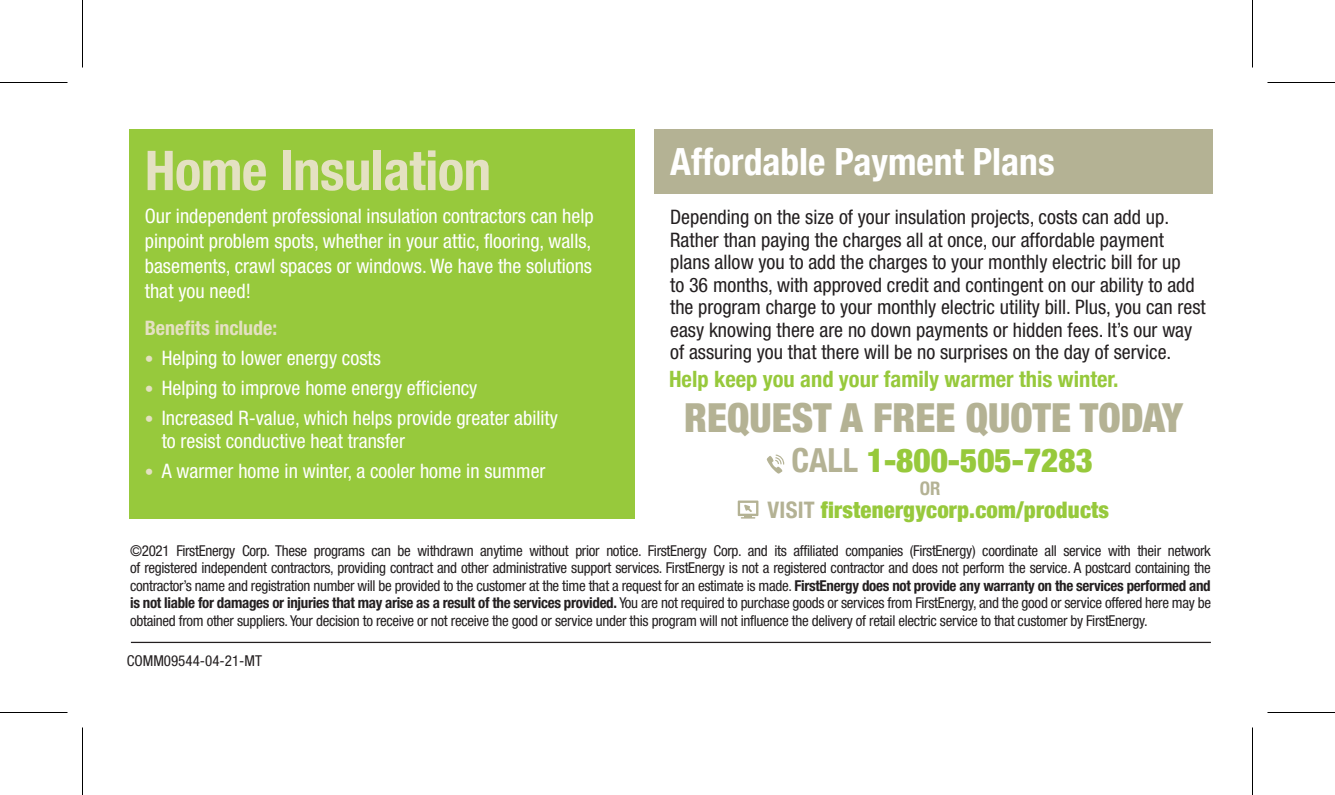
<style>
.page{position:relative;width:1335px;height:795px;background:#fff}
.page>*{position:absolute;margin:0;border:0;box-sizing:border-box;transform-origin:0 0}
.t1{font:700 condensed 55px "Helvetica Neue";letter-spacing:-.01em;color:#e4e1c2}
.t2{font:900 condensed 40px "Helvetica Neue";color:#b4b294}
.t3{font:700 condensed 37.5px "Helvetica Neue";color:#fff}
.t4{font:900 condensed 33px "Helvetica Neue";color:#97c93c}
.t5{font:900 condensed 22.75px "Helvetica Neue";letter-spacing:.01em;color:#97c93c}
.t6{font:700 condensed 22.5px "Helvetica Neue";color:#97c93c}
.t7{font:condensed 20px/22.5px "Helvetica Neue";color:#231f20}
.t8{font:condensed 20px/25px "Helvetica Neue";color:#fff;text-align:justify}
.t9{font:700 condensed 20px "Helvetica Neue";color:#e4e1c2}
.t10{font:700 condensed 18.75px "Helvetica Neue";color:#b4b294}
.t11{font:condensed 15px/17.5px "Helvetica Neue";letter-spacing:-.02em;color:#231f20;text-align:justify}
.t12{font:condensed 15px "Helvetica Neue";color:#231f20}
.s1{font-size:17.5px;color:#e4e1c2}
.s2{font-weight:700;color:#b4b294}
.s3{font-weight:700}
</style>
<div class="page">
<div style="left:130px;top:130px;width:505px;height:389px;background:#97c93c"></div>
<hr style="left:0;top:82px;width:68px;height:1px;background:#000">
<hr style="left:82px;top:0;width:1px;height:68px;background:#000">
<hr style="left:1268px;top:82px;width:67px;height:1px;background:#000">
<hr style="left:1252px;top:0;width:1px;height:68px;background:#000">
<hr style="left:1268px;top:712px;width:67px;height:1px;background:#000">
<hr style="left:1252px;top:728px;width:1px;height:67px;background:#000">
<hr style="left:0;top:712px;width:68px;height:1px;background:#000">
<hr style="left:82px;top:728px;width:1px;height:67px;background:#000">
<hr style="left:131px;top:642px;width:1080px;height:1px;background:#231f20">
<div style="left:655px;top:130px;width:558px;height:64px;background:#b4b294"></div>
<svg style="left:767px;top:455px;width:17px;height:19px"></svg>
<svg style="left:738px;top:501px;width:20px;height:18px"></svg>
<h1 class="t1" style="left:145px;top:125px;width:348px">Home Insulation</h1>
<p class="t3" style="left:670px;top:131px;width:386px">Affordable Payment Plans</p>
<p class="t8" style="left:145px;top:203px;width:450px">Our independent professional insulation contractors can help pinpoint problem spots, whether in your attic, flooring, walls, basements, crawl spaces or windows. We have the solutions that you need!</p>
<h6 class="t9" style="left:145px;top:316px;width:134px">Benefits include:</h6>
<p class="t8" style="left:145px;top:345px;width:237px"><span class="s1">•</span> Helping to lower energy costs</p>
<p class="t8" style="left:145px;top:375px;width:334px"><span class="s1">•</span> Helping to improve home energy efficiency</p>
<p class="t8" style="left:162px;top:407px;width:398px;line-height:22.5px;text-indent:-17px"><span class="s1">•</span> Increased R-value, which helps provide greater ability to resist conductive heat transfer</p>
<p class="t8" style="left:145px;top:458px;width:402px"><span class="s1">•</span> A warmer home in winter, a cooler home in summer</p>
<p class="t7" style="left:670px;top:206px;width:537px">Depending on the size of your insulation projects, costs can add up.<br>Rather than paying the charges all at once, our affordable payment plans allow you to add the charges to your monthly electric bill for up<br>to 36 months, with approved credit and contingent on our ability to add the program charge to your monthly electric utility bill. Plus, you can rest easy knowing there are no down payments or hidden fees. It’s our way of assuring you that there will be no surprises on the day of service.</p>
<h5 class="t6" style="left:669px;top:361px;width:451px">Help keep you and your family warmer this winter.</h5>
<p class="t2" style="left:684px;top:385px;width:500px">REQUEST A FREE QUOTE TODAY</p>
<p class="t4" style="left:791px;top:434px;width:303px"><span class="s2">CALL</span> 1-800-505-7283</p>
<p class="t10" style="left:920px;top:473px;width:22px">OR</p>
<p class="t5" style="left:768px;top:491px;width:343px"><span class="s2">VISIT</span> firstenergycorp.com/products</p>
<p class="t11" style="left:130px;top:542px;width:1082px">©2021 FirstEnergy Corp. These programs can be withdrawn anytime without prior notice. FirstEnergy Corp. and its affiliated companies (FirstEnergy) coordinate all service with their network of registered independent contractors, providing contract and other administrative support services. FirstEnergy is not a registered contractor and does not perform the service. A postcard containing the contractor’s name and registration number will be provided to the customer at the time that a request for an estimate is made. <span class="s3">FirstEnergy does not provide any warranty on the services performed and is not liable for damages or injuries that may arise as a result of the services provided.</span> You are not required to purchase goods or services from FirstEnergy, and the good or service offered here may be obtained from other suppliers. Your decision to receive or not receive the good or service under this program will not influence the delivery of retail electric service to that customer by FirstEnergy.</p>
<p class="t12" style="left:127px;top:652px;width:137px">COMM09544-04-21-MT</p>
</div>
